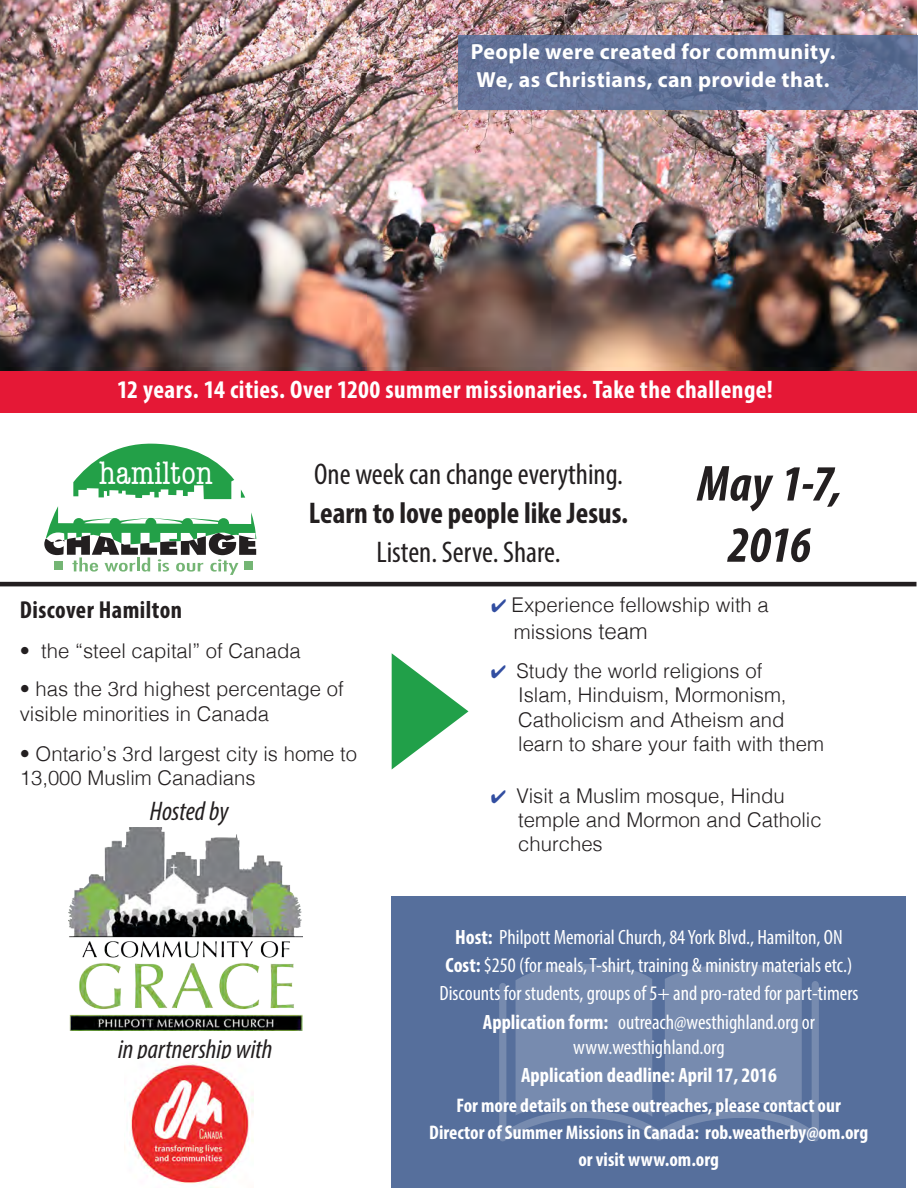
<style>
.page{position:relative;width:918px;height:1188px;background:#fff}
.page>*{position:absolute;margin:0;border:0;box-sizing:border-box;transform-origin:0 0}
.Pull_Quote{font:italic 700 condensed 51px/61.2px "Myriad Pro";letter-spacing:-.01em;color:#231f20;text-align:center}
.t1{font:condensed 33.6px "American Typewriter";color:#fff}
.t2{font:condensed 30px "Myriad Pro";color:#231f20}
.t3{font:700 condensed 30px "Myriad Pro";color:#231f20}
.t4{font:italic condensed 27px "Myriad Pro";color:#231f20}
.Pull_Quote-2{font:700 condensed 25.5px "Myriad Pro";letter-spacing:.02em;color:#fff}
.Pull_Quote-3{font:700 condensed 24.6px "Myriad Pro";letter-spacing:.02em;color:#231f20}
.Pull_Quote-4{font:700 21.9px "Myriad Pro";letter-spacing:.015em;color:#fff}
.t5{font:condensed 20.7px/24.9px "Myriad Pro";color:#fff;text-align:center}
.t6{font:700 condensed 20.7px "Myriad Pro";color:#fff}
.Pull_Quote-5{font:300 20.25px/24.3px "Helvetica";color:#231f20}
.t7{font:700 condensed 19.8px "Myriad Pro";color:#fff}
.s1{color:#324ea1}
.s2{font-size:22.2px}
.s3{font-weight:700}
</style>
<div class="page">
<img style="left:0;top:0;width:916px;height:371px">
<svg style="left:241px;top:490px;width:4px;height:8px"></svg>
<svg style="left:73px;top:443px;width:161px;height:56px"></svg>
<svg style="left:44px;top:506px;width:212px;height:69px"></svg>
<svg style="left:458px;top:35px;width:460px;height:75px;fill:#65749a"></svg>
<svg style="left:392px;top:653px;width:76px;height:116px"></svg>
<div style="left:0;top:371px;width:916px;height:41px;background:#e51836"></div>
<hr style="left:0;top:582px;width:916px;height:4px;background:#231f20">
<div style="left:392px;top:896px;width:514px;height:292px;background:#566f9c"></div>
<svg style="left:516px;top:964px;width:136px;height:17px"></svg>
<svg style="left:665px;top:964px;width:137px;height:17px"></svg>
<svg style="left:499px;top:981px;width:320px;height:161px;fill:#778baf"></svg>
<img style="left:129px;top:1063px;width:125px;height:125px">
<img style="left:69px;top:828px;width:233px;height:203px">
<p class="Pull_Quote-4" style="left:471px;top:37px;width:366px">People were created for community.</p>
<p class="Pull_Quote-4" style="left:477px;top:65px;width:354px">We, as Christians, can provide that.</p>
<p class="Pull_Quote-2" style="left:117px;top:373px;width:657px">12 years. 14 cities. Over 1200 summer missionaries. Take the challenge!</p>
<p class="t1" style="left:99px;top:447px;width:115px">hamilton</p>
<p class="t2" style="left:314px;top:456px;width:310px">One week can change everything.</p>
<p class="t3" style="left:309px;top:494px;width:321px">Learn to love people like Jesus.</p>
<p class="t2" style="left:376px;top:534px;width:186px">Listen. Serve. Share.</p>
<p class="Pull_Quote" style="left:697px;top:452px;width:146px">May 1-7,<br>2016</p>
<p class="Pull_Quote-3" style="left:20px;top:594px;width:164px">Discover Hamilton</p>
<p class="Pull_Quote-5" style="left:20px;top:637px;width:282px">• the “steel capital” of Canada</p>
<p class="Pull_Quote-5" style="left:20px;top:676px;width:325px">• has the 3rd highest percentage of visible minorities in Canada</p>
<p class="Pull_Quote-5" style="left:20px;top:740px;width:339px">• Ontario’s 3rd largest city is home to<br>13,000 Muslim Canadians</p>
<p class="t4" style="left:150px;top:795px;width:80px">Hosted by</p>
<p class="t4" style="left:118px;top:1033px;width:156px">in partnership with</p>
<p class="Pull_Quote-5" style="left:491px;top:592px;width:279px"><span class="s1">✔</span> Experience fellowship with a</p>
<p class="Pull_Quote-5" style="left:514px;top:618px;width:135px">missions <span class="s2">team</span></p>
<p class="Pull_Quote-5" style="left:518px;top:657px;width:307px;text-indent:-27px"><span class="s1">✔</span> Study the world religions of<br>Islam, Hinduism, Mormonism,<br>Catholicism and Atheism and learn to share your faith with them</p>
<p class="Pull_Quote-5" style="left:518px;top:782px;width:305px;text-indent:-27px"><span class="s1">✔</span> Visit a Muslim mosque, Hindu temple and Mormon and Catholic churches</p>
<p class="t5" style="left:455px;top:924px;width:389px"><span class="s3">Host:</span> Philpott Memorial Church, 84 York Blvd., Hamilton, ON</p>
<p class="t5" style="left:446px;top:952px;width:408px"><span class="s3">Cost:</span> $250 (for meals, T-shirt, training &amp; ministry materials etc.)</p>
<p class="t5" style="left:439px;top:981px;width:421px">Discounts for students, groups of 5+ and pro-rated for part-timers</p>
<p class="t5" style="left:483px;top:1009px;width:334px"><span class="s3">Application form:</span> outreach@westhighland.org or www.westhighland.org</p>
<p class="t6" style="left:521px;top:1062px;width:257px">Application deadline: April 17, 2016</p>
<p class="t7" style="left:457px;top:1093px;width:386px">For more details on these outreaches, please contact our</p>
<p class="t7" style="left:429px;top:1120px;width:440px">Director of Summer Missions in Canada: rob.weatherby@om.org</p>
<p class="t7" style="left:578px;top:1147px;width:142px">or visit www.om.org</p>
</div>
